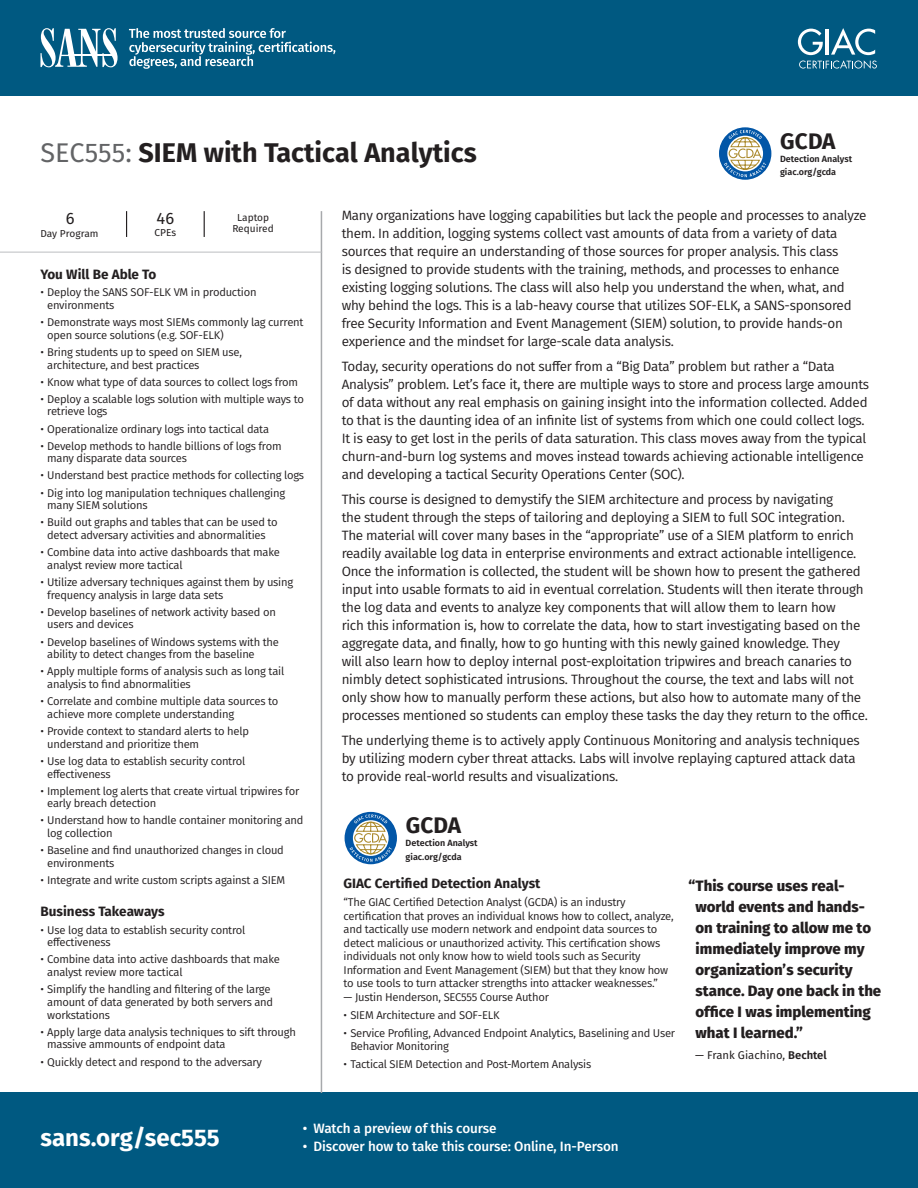
<style>
.page{position:relative;width:918px;height:1188px;background:#fff}
.page>*{position:absolute;margin:0;border:0;box-sizing:border-box;transform-origin:0 0}
.t1{font:700 27px "Fira Sans";color:#231f20}
.t2{font:700 24px "Fira Sans";color:#fff}
.t3{font:700 22.5px "Fira Sans";letter-spacing:.01em;color:#231f20}
.t4{font:16.5px "Fira Sans";color:#231f20}
.t5{font:800 15px/21px "Fira Sans";color:#231f20}
.t6{font:13.5px/18px "Fira Sans";letter-spacing:-.02em;color:#231f20}
.t7{font:500 13.5px "Fira Sans";letter-spacing:-.01em;color:#fff}
.t8{font:700 13.5px "Fira Sans";color:#231f20}
.t9{font:11.25px/12.8px "Fira Sans";letter-spacing:-.02em;color:#231f20}
.t10{font:11.25px "Fira Sans";color:#231f20}
.t11{font:10.05px/10.8px "Fira Sans";color:#231f20;text-align:center}
.t12{font:600 9px/13.5px "Fira Sans";color:#231f20}
.s1{font-weight:400;color:#636466}
.s2{font-weight:600}
</style>
<div class="page">
<div style="left:0;top:1093px;width:918px;height:95px;background:#005981"></div>
<div style="left:0;top:0;width:918px;height:95px;background:#005981"></div>
<hr style="left:321px;top:211px;width:1px;height:882px;background:#a7a9ac">
<svg style="left:40px;top:28px;width:78px;height:39px"></svg>
<hr style="left:69px;top:55px;width:47px;height:1px;background:#fff">
<svg style="left:129px;top:28px;width:206px;height:41px"></svg>
<svg style="left:798px;top:28px;width:79px;height:41px"></svg>
<svg style="left:126px;top:211px;width:1px;height:26px"></svg>
<svg style="left:204px;top:211px;width:1px;height:26px"></svg>
<hr style="left:0;top:252px;width:322px;height:1px;background:#bcbec0">
<svg style="left:719px;top:127px;width:52px;height:53px"></svg>
<svg style="left:345px;top:812px;width:52px;height:52px"></svg>
<h1 class="t1" style="left:40px;top:133px;width:438px"><span class="s1">SEC555:</span> SIEM with Tactical Analytics</h1>
<h3 class="t3" style="left:780px;top:125px;width:57px">GCDA</h3>
<p class="t12" style="left:780px;top:151px;width:74px">Detection Analyst giac.org/gcda</p>
<p class="t4" style="left:66px;top:206px;width:10px">6</p>
<p class="t11" style="left:40px;top:228px;width:60px">Day Program</p>
<p class="t4" style="left:157px;top:207px;width:19px">46</p>
<p class="t11" style="left:155px;top:227px;width:23px">CPEs</p>
<p class="t11" style="left:232px;top:212px;width:43px">Laptop<br>Required</p>
<p class="t8" style="left:41px;top:265px;width:117px">You Will Be Able To</p>
<p class="t9" style="left:47px;top:286px;width:211px;text-indent:-7px">• Deploy the SANS SOF-ELK VM in production environments</p>
<p class="t9" style="left:47px;top:315px;width:258px;text-indent:-7px">• Demonstrate ways most SIEMs commonly lag current open source solutions (e.g. SOF-ELK)</p>
<p class="t9" style="left:47px;top:345px;width:196px;text-indent:-7px">• Bring students up to speed on SIEM use, architecture, and best practices</p>
<p class="t9" style="left:40px;top:375px;width:259px">• Know what type of data sources to collect logs from</p>
<p class="t9" style="left:47px;top:392px;width:258px;text-indent:-7px">• Deploy a scalable logs solution with multiple ways to retrieve logs</p>
<p class="t9" style="left:40px;top:422px;width:230px">• Operationalize ordinary logs into tactical data</p>
<p class="t9" style="left:47px;top:439px;width:236px;text-indent:-7px">• Develop methods to handle billions of logs from many disparate data sources</p>
<p class="t9" style="left:40px;top:469px;width:265px">• Understand best practice methods for collecting logs</p>
<p class="t9" style="left:47px;top:486px;width:239px;text-indent:-7px">• Dig into log manipulation techniques challenging many SIEM solutions</p>
<p class="t9" style="left:40px;top:516px;width:239px;text-align:center">• Build out graphs and tables that can be used to detect adversary activities and abnormalities</p>
<p class="t9" style="left:47px;top:546px;width:234px;text-indent:-7px">• Combine data into active dashboards that make analyst review more tactical</p>
<p class="t9" style="left:47px;top:575px;width:248px;text-indent:-7px">• Utilize adversary techniques against them by using frequency analysis in large data sets</p>
<p class="t9" style="left:47px;top:605px;width:230px;text-indent:-7px">• Develop baselines of network activity based on users and devices</p>
<p class="t9" style="left:47px;top:635px;width:233px;text-indent:-7px">• Develop baselines of Windows systems with the ability to detect changes from the baseline</p>
<p class="t9" style="left:47px;top:665px;width:239px;text-indent:-7px">• Apply multiple forms of analysis such as long tail analysis to find abnormalities</p>
<p class="t9" style="left:47px;top:695px;width:233px;text-indent:-7px">• Correlate and combine multiple data sources to achieve more complete understanding</p>
<p class="t9" style="left:47px;top:724px;width:203px;text-indent:-7px">• Provide context to standard alerts to help understand and prioritize them</p>
<p class="t9" style="left:47px;top:754px;width:200px;text-indent:-7px">• Use log data to establish security control effectiveness</p>
<p class="t9" style="left:47px;top:784px;width:254px;text-indent:-7px">• Implement log alerts that create virtual tripwires for early breach detection</p>
<p class="t9" style="left:47px;top:814px;width:258px;text-indent:-7px">• Understand how to handle container monitoring and log collection</p>
<p class="t9" style="left:47px;top:844px;width:238px;text-indent:-7px">• Baseline and find unauthorized changes in cloud environments</p>
<p class="t9" style="left:40px;top:874px;width:246px">• Integrate and write custom scripts against a SIEM</p>
<p class="t8" style="left:40px;top:902px;width:126px">Business Takeaways</p>
<p class="t9" style="left:47px;top:923px;width:200px;text-indent:-7px">• Use log data to establish security control effectiveness</p>
<p class="t9" style="left:47px;top:953px;width:234px;text-indent:-7px">• Combine data into active dashboards that make analyst review more tactical</p>
<p class="t9" style="left:47px;top:983px;width:227px;text-indent:-7px">• Simplify the handling and filtering of the large amount of data generated by both servers and workstations</p>
<p class="t9" style="left:47px;top:1025px;width:250px;text-indent:-7px">• Apply large data analysis techniques to sift through massive ammounts of endpoint data</p>
<p class="t9" style="left:40px;top:1055px;width:223px">• Quickly detect and respond to the adversary</p>
<p class="t6" style="left:342px;top:206px;width:526px">Many organizations have logging capabilities but lack the people and processes to analyze them. In addition, logging systems collect vast amounts of data from a variety of data sources that require an understanding of those sources for proper analysis. This class<br>is designed to provide students with the training, methods, and processes to enhance existing logging solutions. The class will also help you understand the when, what, and why behind the logs. This is a lab-heavy course that utilizes SOF-ELK, a SANS-sponsored free Security Information and Event Management (SIEM) solution, to provide hands-on experience and the mindset for large-scale data analysis.</p>
<p class="t6" style="left:342px;top:357px;width:529px">Today, security operations do not suffer from a “Big Data” problem but rather a “Data Analysis” problem. Let’s face it, there are multiple ways to store and process large amounts of data without any real emphasis on gaining insight into the information collected. Added to that is the daunting idea of an infinite list of systems from which one could collect logs.<br>It is easy to get lost in the perils of data saturation. This class moves away from the typical churn-and-burn log systems and moves instead towards achieving actionable intelligence and developing a tactical Security Operations Center (SOC).</p>
<p class="t6" style="left:342px;top:490px;width:528px">This course is designed to demystify the SIEM architecture and process by navigating<br>the student through the steps of tailoring and deploying a SIEM to full SOC integration.<br>The material will cover many bases in the “appropriate” use of a SIEM platform to enrich readily available log data in enterprise environments and extract actionable intelligence.<br>Once the information is collected, the student will be shown how to present the gathered input into usable formats to aid in eventual correlation. Students will then iterate through the log data and events to analyze key components that will allow them to learn how<br>rich this information is, how to correlate the data, how to start investigating based on the aggregate data, and finally, how to go hunting with this newly gained knowledge. They<br>will also learn how to deploy internal post-exploitation tripwires and breach canaries to nimbly detect sophisticated intrusions. Throughout the course, the text and labs will not only show how to manually perform these actions, but also how to automate many of the processes mentioned so students can employ these tasks the day they return to the office.</p>
<p class="t6" style="left:342px;top:731px;width:520px">The underlying theme is to actively apply Continuous Monitoring and analysis techniques by utilizing modern cyber threat attacks. Labs will involve replaying captured attack data to provide real-world results and visualizations.</p>
<h3 class="t3" style="left:406px;top:810px;width:57px">GCDA</h3>
<p class="t12" style="left:406px;top:836px;width:74px">Detection Analyst giac.org/gcda</p>
<p class="t8" style="left:344px;top:874px;width:198px">GIAC Certified Detection Analyst</p>
<p class="t9" style="left:344px;top:895px;width:332px;line-height:13.5px">“The GIAC Certified Detection Analyst (GCDA) is an industry certification that proves an individual knows how to collect, analyze, and tactically use modern network and endpoint data sources to detect malicious or unauthorized activity. This certification shows individuals not only know how to wield tools such as Security Information and Event Management (SIEM) but that they know how to use tools to turn attacker strengths into attacker weaknesses.”</p>
<p class="t9" style="left:344px;top:990px;width:207px">— Justin Henderson, SEC555 Course Author</p>
<p class="t9" style="left:344px;top:1008px;width:157px">• SIEM Architecture and SOF-ELK</p>
<p class="t9" style="left:350px;top:1026px;width:326px;text-indent:-7px">• Service Profiling, Advanced Endpoint Analytics, Baselining and User<br>Behavior Monitoring</p>
<p class="t9" style="left:344px;top:1057px;width:249px">• Tactical SIEM Detection and Post-Mortem Analysis</p>
<p class="t5" style="left:696px;top:875px;width:187px;text-indent:-7px">“This course uses real&shy;world events and hands&shy;on training to allow me to immediately improve my organization’s security stance. Day one back in the office I was implementing what I learned.”</p>
<p class="t10" style="left:695px;top:1048px;width:133px">— Frank Giachino, <span class="s2">Bechtel</span></p>
<h2 class="t2" style="left:40px;top:1121px;width:181px">sans.org/sec555</h2>
<p class="t7" style="left:303px;top:1119px;width:195px">• Watch a preview of this course</p>
<p class="t7" style="left:303px;top:1137px;width:318px">• Discover how to take this course: Online, In-Person</p>
</div>
